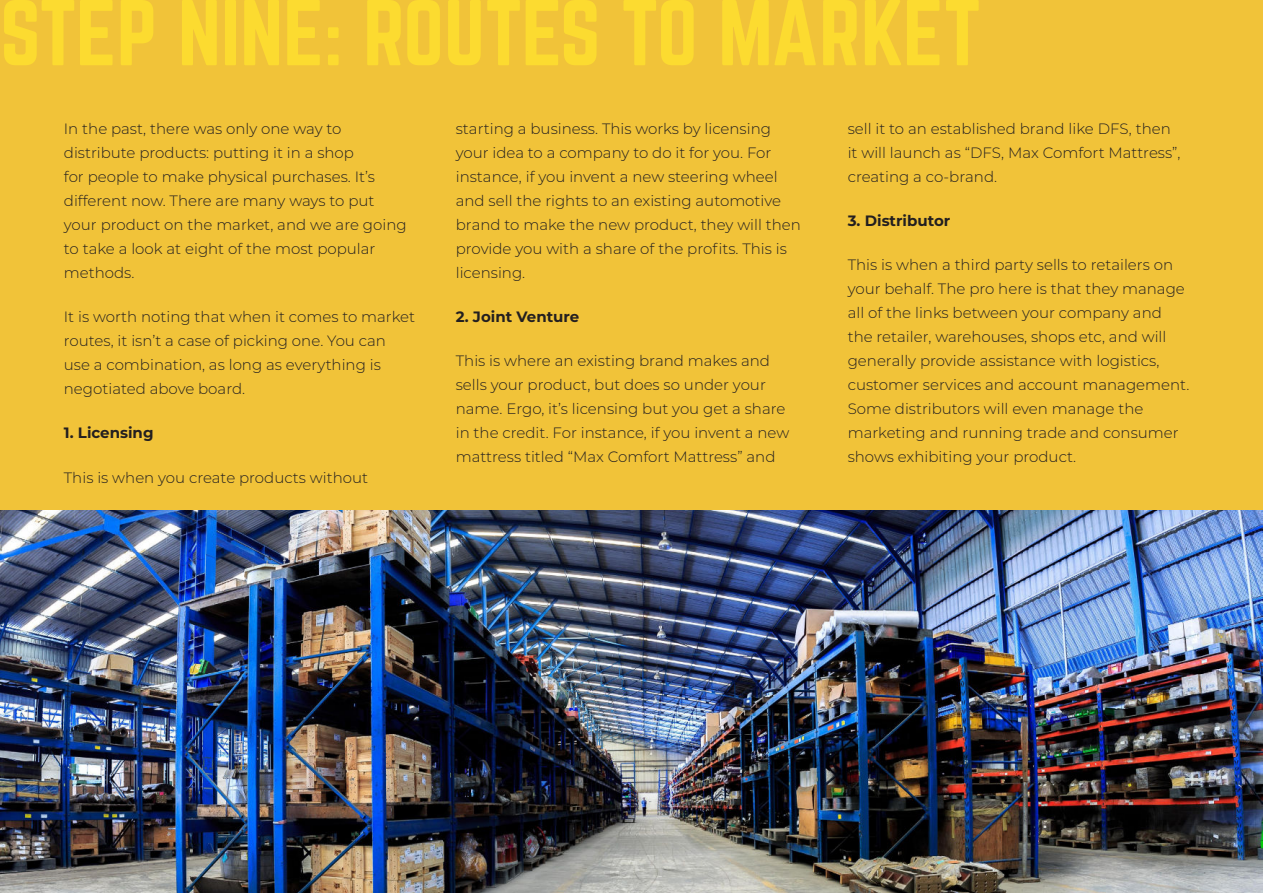
<style>
.page{position:relative;width:1263px;height:893px;background:#f1c339}
.page>*{position:absolute;margin:0;border:0;box-sizing:border-box;transform-origin:0 0}
.t1{font:81.6px "Norwester";color:#fcdb30}
.t2{font:300 15px/24px "Montserrat";color:#231f20}
.t3{font:700 15px "Montserrat";color:#231f20}
</style>
<div class="page">
<img style="left:0;top:510px;width:1263px;height:383px">
<h1 class="t1" style="left:0;top:0;width:983px">STEP NINE: ROUTES TO MARKET</h1>
<p class="t2" style="left:64px;top:117px;width:344px">In the past, there was only one way to distribute products: putting it in a shop<br>for people to make physical purchases. It’s different now. There are many ways to put your product on the market, and we are going to take a look at eight of the most popular methods.</p>
<p class="t2" style="left:64px;top:305px;width:353px">It is worth noting that when it comes to market routes, it isn’t a case of picking one. You can use a combination, as long as everything is negotiated above board.</p>
<p class="t3" style="left:64px;top:427px;width:91px">1. Licensing</p>
<p class="t2" style="left:64px;top:466px;width:306px">This is when you create products without</p>
<p class="t2" style="left:456px;top:117px;width:347px">starting a business. This works by licensing your idea to a company to do it for you. For instance, if you invent a new steering wheel and sell the rights to an existing automotive brand to make the new product, they will then provide you with a share of the profits. This is licensing.</p>
<p class="t3" style="left:456px;top:310px;width:125px">2. Joint Venture</p>
<p class="t2" style="left:456px;top:350px;width:335px">This is where an existing brand makes and sells your product, but does so under your name. Ergo, it’s licensing but you get a share in the credit. For instance, if you invent a new mattress titled “Max Comfort Mattress” and</p>
<p class="t2" style="left:848px;top:117px;width:334px">sell it to an established brand like DFS, then it will launch as “DFS, Max Comfort Mattress”, creating a co-brand.</p>
<p class="t3" style="left:848px;top:214px;width:104px">3. Distributor</p>
<p class="t2" style="left:848px;top:254px;width:343px">This is when a third party sells to retailers on your behalf. The pro here is that they manage all of the links between your company and the retailer, warehouses, shops etc, and will generally provide assistance with logistics, customer services and account management.<br>Some distributors will even manage the marketing and running trade and consumer shows exhibiting your product.</p>
</div>
